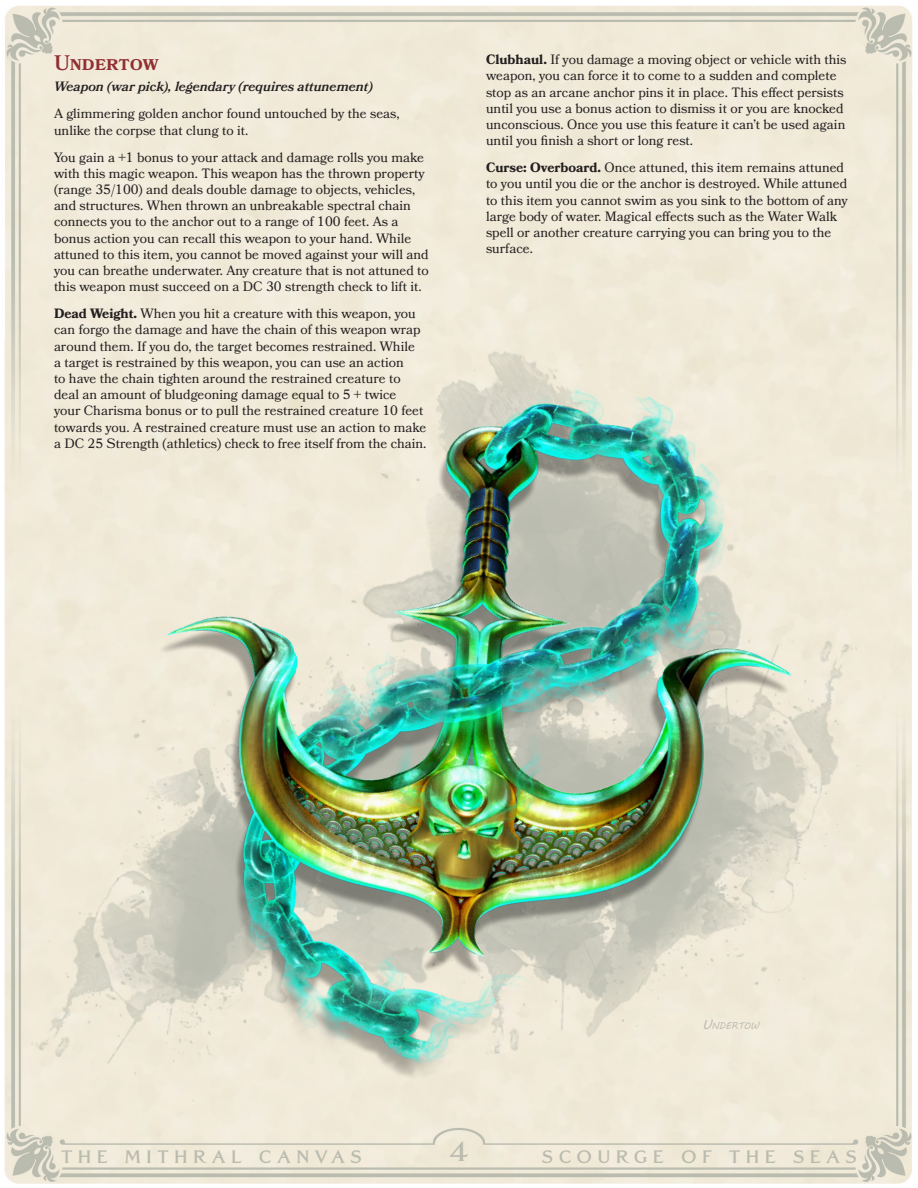
<style>
.page{position:relative;width:918px;height:1188px;background:#fff}
.page>*{position:absolute;margin:0;border:0;box-sizing:border-box;transform-origin:0 0}
.t1{font:700 27px "Grand Central";color:#babbaf}
.Item_Name{font:600 21px "Bookmania";color:#912f33}
.t2{font:700 18px "Grand Central";letter-spacing:.3em;color:#babbaf}
.Body_Text{font:13.5px/16.2px "Bookmania";color:#231f20}
.Item_Type{font:italic 600 13.5px "Bookmania";color:#231f20}
.Label{font:9.45px "MV Boli";color:#babbaf}
.s1{font-weight:700}
.s2{font-size:13.5px}
</style>
<div class="page">
<div style="left:5px;top:5px;width:908px;height:269px;background:#f1ead9"></div>
<img style="left:4px;top:274px;width:908px;height:910px">
<img style="left:21px;top:240px;width:892px;height:904px">
<p class="Item_Name" style="left:54px;top:50px;width:106px">Undertow</p>
<p class="Item_Type" style="left:54px;top:79px;width:320px">Weapon (war pick), legendary (requires attunement)</p>
<p class="Body_Text" style="left:54px;top:106px;width:347px">A glimmering golden anchor found untouched by the seas, unlike the corpse that clung to it.</p>
<p class="Body_Text" style="left:54px;top:149px;width:376px">You gain a +1 bonus to your attack and damage rolls you make with this magic weapon. This weapon has the thrown property (range 35/100) and deals double damage to objects, vehicles, and structures. When thrown an unbreakable spectral chain connects you to the anchor out to a range of 100 feet. As a bonus action you can recall this weapon to your hand. While attuned to this item, you cannot be moved against your will and you can breathe underwater. Any creature that is not attuned to this weapon must succeed on a DC 30 strength check to lift it.</p>
<p class="Body_Text" style="left:54px;top:305px;width:374px"><span class="s1">Dead Weight.</span> When you hit a creature with this weapon, you can forgo the damage and have the chain of this weapon wrap around them. If you do, the target becomes restrained. While<br>a target is restrained by this weapon, you can use an action<br>to have the chain tighten around the restrained creature to deal an amount of bludgeoning damage equal to 5 + twice<br>your Charisma bonus or to pull the restrained creature 10 feet towards you. A restrained creature must use an action to make a DC 25 Strength (athletics) check to free itself from the chain.</p>
<p class="Body_Text" style="left:486px;top:51px;width:362px"><span class="s1">Clubhaul.</span> If you damage a moving object or vehicle with this weapon, you can force it to come to a sudden and complete stop as an arcane anchor pins it in place. This effect persists until you use a bonus action to dismiss it or you are knocked unconscious. Once you use this feature it can’t be used again until you finish a short or long rest.</p>
<p class="Body_Text" style="left:486px;top:159px;width:363px"><span class="s1">Curse: Overboard.</span> Once attuned, this item remains attuned to you until you die or the anchor is destroyed. While attuned to this item you cannot swim as you sink to the bottom of any large body of water. Magical effects such as the Water Walk spell or another creature carrying you can bring you to the surface.</p>
<p class="Label" style="left:702px;top:1019px;width:59px"><span class="s2">U</span>NDERTOW</p>
<h3 class="t2" style="left:61px;top:1146px;width:302px">THE MITHRAL CANVAS</h3>
<h1 class="t1" style="left:449px;top:1135px;width:21px">4</h1>
<h3 class="t2" style="left:542px;top:1146px;width:317px">SCOURGE OF THE SEAS</h3>
</div>
